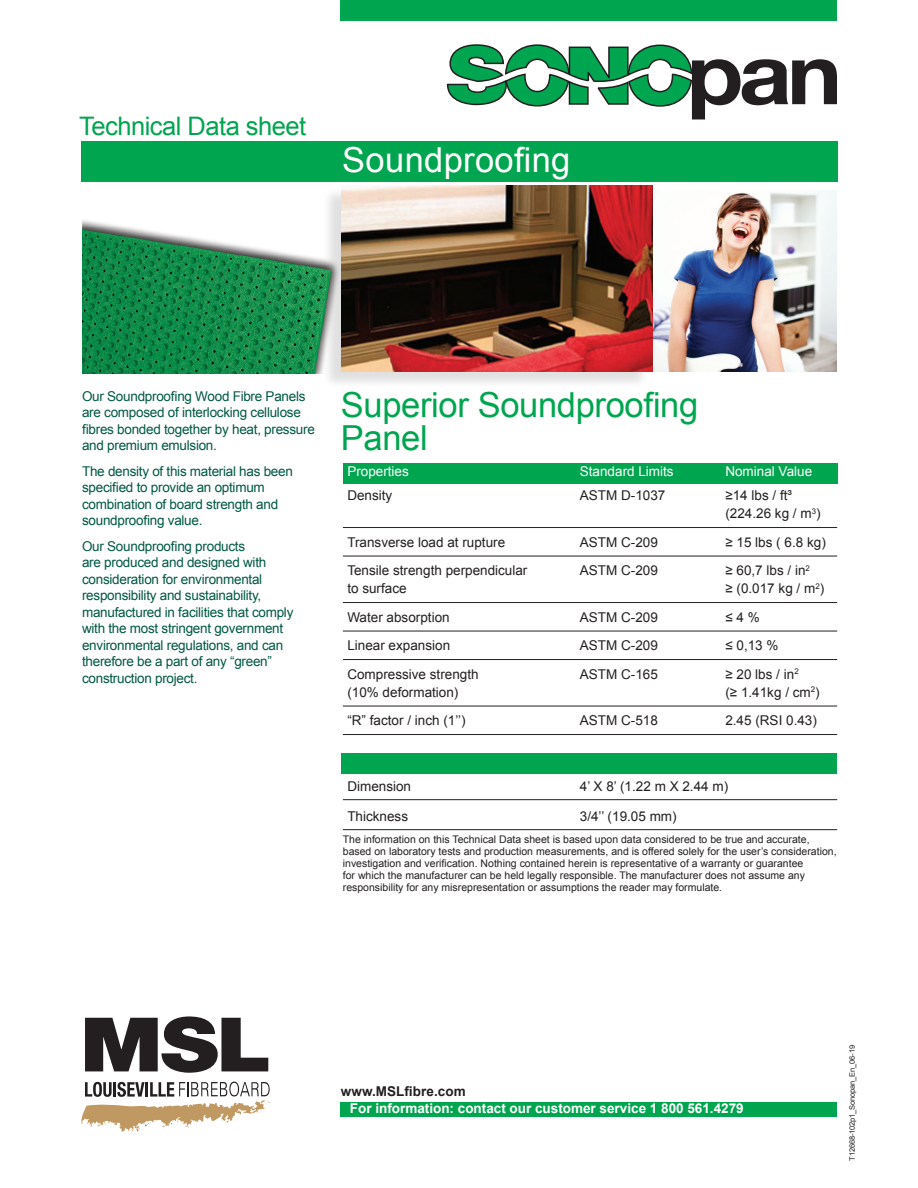
<style>
.page{position:relative;width:918px;height:1188px;background:#fff}
.page>*{position:absolute;margin:0;border:0;box-sizing:border-box;transform-origin:0 0}
.t1{font:34.5px "Arial";letter-spacing:-.01em;color:#00a54f}
.t2{font:34.5px "Arial";letter-spacing:.01em;color:#fff}
.t3{font:25.5px "Arial";letter-spacing:-.02em;color:#00a54f}
.t4{font:13.5px/16.5px "Arial";letter-spacing:-.02em;color:#005844}
.LIGHT{font:13.5px "Arial";color:#231f20}
.t5{font:700 13.5px "Arial";color:#fff}
.t6{font:13.5px "Arial";color:#fff}
.t7{font:700 13.5px "Arial";letter-spacing:.005em;color:#231f20}
.LIGHT-2{font:10.5px/12px "Arial";color:#231f20}
.t8{font:7.5px "Arial";letter-spacing:-.02em;color:#231f20}
</style>
<div class="page">
<img style="left:653px;top:190px;width:183px;height:181px">
<div style="left:81px;top:141px;width:757px;height:40px;background:#00a54f"></div>
<div style="left:341px;top:0;width:496px;height:20px;background:#00a54f"></div>
<div style="left:343px;top:463px;width:494px;height:20px;background:#00a54f"></div>
<hr style="left:343px;top:527px;width:494px;height:1px;background:#231f20">
<hr style="left:343px;top:556px;width:494px;height:1px;background:#231f20">
<hr style="left:343px;top:602px;width:494px;height:1px;background:#231f20">
<hr style="left:343px;top:631px;width:494px;height:1px;background:#231f20">
<hr style="left:343px;top:659px;width:494px;height:1px;background:#231f20">
<hr style="left:343px;top:706px;width:494px;height:1px;background:#231f20">
<hr style="left:343px;top:734px;width:494px;height:1px;background:#231f20">
<div style="left:341px;top:753px;width:496px;height:21px;background:#00a54f"></div>
<hr style="left:343px;top:799px;width:494px;height:1px;background:#231f20">
<hr style="left:343px;top:829px;width:494px;height:1px;background:#231f20">
<div style="left:340px;top:1102px;width:497px;height:15px;background:#00a54f"></div>
<svg style="left:446px;top:44px;width:391px;height:75px"></svg>
<img style="left:83px;top:220px;width:239px;height:154px">
<div style="left:322px;top:187px;width:327px;height:202px;background:#231f20;opacity:.14"></div>
<img style="left:342px;top:186px;width:311px;height:185px">
<svg style="left:85px;top:1016px;width:183px;height:57px"></svg>
<svg style="left:81px;top:1082px;width:189px;height:50px"></svg>
<p class="t3" style="left:79px;top:109px;width:229px">Technical Data sheet</p>
<p class="t2" style="left:342px;top:137px;width:230px">Soundproofing</p>
<p class="t4" style="left:82px;top:388px;width:234px">Our Soundproofing Wood Fibre Panels are composed of interlocking cellulose fibres bonded together by heat, pressure and premium emulsion.</p>
<p class="t4" style="left:82px;top:463px;width:212px">The density of this material has been specified to provide an optimum combination of board strength and soundproofing value.</p>
<p class="t4" style="left:82px;top:538px;width:213px">Our Soundproofing products<br>are produced and designed with consideration for environmental responsibility and sustainability, manufactured in facilities that comply with the most stringent government environmental regulations, and can therefore be a part of any “green” construction project.</p>
<p class="t1" style="left:341px;top:383px;width:359px">Superior Soundproofing</p>
<p class="t1" style="left:341px;top:416px;width:88px">Panel</p>
<p class="t6" style="left:347px;top:462px;width:63px">Properties</p>
<p class="t6" style="left:580px;top:462px;width:95px">Standard Limits</p>
<p class="t6" style="left:725px;top:462px;width:88px">Nominal Value</p>
<p class="LIGHT" style="left:347px;top:487px;width:47px">Density</p>
<p class="LIGHT" style="left:580px;top:487px;width:87px">ASTM D-1037</p>
<p class="LIGHT" style="left:725px;top:487px;width:68px">≥14 lbs / ft³</p>
<p class="LIGHT" style="left:725px;top:505px;width:97px">(224.26 kg / m<sup>3</sup>)</p>
<p class="LIGHT" style="left:347px;top:533px;width:159px">Transverse load at rupture</p>
<p class="LIGHT" style="left:580px;top:533px;width:80px">ASTM C-209</p>
<p class="LIGHT" style="left:725px;top:533px;width:102px">≥ 15 lbs ( 6.8 kg)</p>
<p class="LIGHT" style="left:347px;top:562px;width:182px">Tensile strength perpendicular</p>
<p class="LIGHT" style="left:580px;top:562px;width:80px">ASTM C-209</p>
<p class="LIGHT" style="left:725px;top:562px;width:86px">≥ 60,7 lbs / in<sup>2</sup></p>
<p class="LIGHT" style="left:347px;top:580px;width:61px">to surface</p>
<p class="LIGHT" style="left:725px;top:580px;width:100px">≥ (0.017 kg / m<sup>2</sup>)</p>
<p class="LIGHT" style="left:347px;top:608px;width:104px">Water absorption</p>
<p class="LIGHT" style="left:580px;top:608px;width:80px">ASTM C-209</p>
<p class="LIGHT" style="left:725px;top:608px;width:36px">≤ 4 %</p>
<p class="LIGHT" style="left:347px;top:637px;width:104px">Linear expansion</p>
<p class="LIGHT" style="left:580px;top:637px;width:80px">ASTM C-209</p>
<p class="LIGHT" style="left:725px;top:637px;width:55px">≤ 0,13 %</p>
<p class="LIGHT" style="left:347px;top:665px;width:133px">Compressive strength</p>
<p class="LIGHT" style="left:580px;top:665px;width:80px">ASTM C-165</p>
<p class="LIGHT" style="left:725px;top:665px;width:75px">≥ 20 lbs / in<sup>2</sup></p>
<p class="LIGHT" style="left:347px;top:683px;width:113px">(10% deformation)</p>
<p class="LIGHT" style="left:725px;top:683px;width:96px">(≥ 1.41kg / cm<sup>2</sup>)</p>
<p class="LIGHT" style="left:347px;top:712px;width:120px">“R” factor / inch (1’’)</p>
<p class="LIGHT" style="left:580px;top:712px;width:80px">ASTM C-518</p>
<p class="LIGHT" style="left:725px;top:712px;width:93px">2.45 (RSI 0.43)</p>
<p class="LIGHT" style="left:347px;top:777px;width:65px">Dimension</p>
<p class="LIGHT" style="left:580px;top:777px;width:150px">4’ X 8’ (1.22 m X 2.44 m)</p>
<p class="LIGHT" style="left:347px;top:807px;width:62px">Thickness</p>
<p class="LIGHT" style="left:580px;top:807px;width:98px">3/4’’ (19.05 mm)</p>
<p class="LIGHT-2" style="left:343px;top:834px;width:495px">The information on this Technical Data sheet is based upon data considered to be true and accurate, based on laboratory tests and production measurements, and is offered solely for the user’s consideration, investigation and verification. Nothing contained herein is representative of a warranty or guarantee<br>for which the manufacturer can be held legally responsible. The manufacturer does not assume any responsibility for any misrepresentation or assumptions the reader may formulate.</p>
<p class="t7" style="left:341px;top:1082px;width:126px">www.MSLfibre.com</p>
<p class="t5" style="left:350px;top:1100px;width:395px">For information: contact our customer service 1 800 561.4279</p>
<p class="t8" style="left:847px;top:1161px;width:117px;rotate:-90deg">T12668-102p1_Sonopan_En_06-19</p>
</div>
